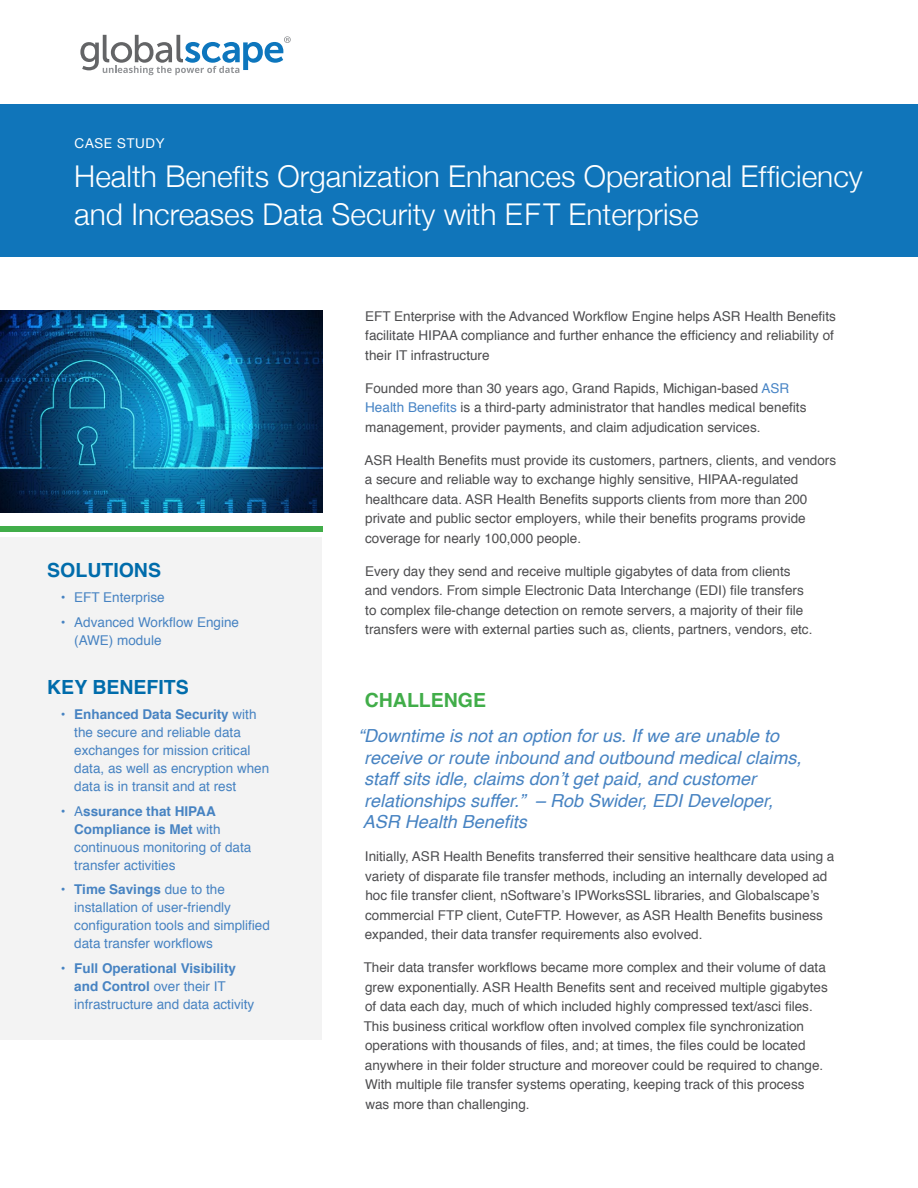
<style>
.page{position:relative;width:918px;height:1188px;background:#fff}
.page>*{position:absolute;margin:0;border:0;box-sizing:border-box;transform-origin:0 0}
.t1{font:300 30px/37.5px "Helvetica Neue";color:#fff}
.t2{font:700 19.5px "Helvetica";color:#006cab}
.t3{font:700 19.5px "Helvetica";color:#41ad49}
.t4{font:italic 18px/21.6px "Helvetica";color:#4783c2}
.t5{font:13.5px/19.5px "Helvetica";color:#4d4d4f}
.t6{font:13.5px/18px "Helvetica";color:#4783c2}
.t7{font:13.5px "Helvetica Neue";letter-spacing:.05em;color:#fff}
.s1{font-weight:700}
.s2{color:#4784c5}
</style>
<div class="page">
<div style="left:0;top:104px;width:918px;height:152px;background:#1075ba"></div>
<div style="left:0;top:537px;width:322px;height:503px;background:#f3f3f3"></div>
<div style="left:0;top:526px;width:322px;height:6px;background:#41ad49"></div>
<img style="left:0;top:311px;width:322px;height:202px">
<svg style="left:80px;top:35px;width:211px;height:40px"></svg>
<p class="t7" style="left:75px;top:134px;width:91px">CASE STUDY</p>
<h1 class="t1" style="left:74px;top:156px;width:790px">Health Benefits Organization Enhances Operational Efficiency and Increases Data Security with EFT Enterprise</h1>
<h2 class="t2" style="left:47px;top:555px;width:115px">SOLUTIONS</h2>
<p class="t6" style="left:61px;top:589px;width:106px">• EFT Enterprise</p>
<p class="t6" style="left:74px;top:613px;width:166px;text-indent:-14px">• Advanced Workflow Engine (AWE) module</p>
<h2 class="t2" style="left:47px;top:672px;width:143px">KEY BENEFITS</h2>
<p class="t6" style="left:74px;top:706px;width:197px;text-indent:-14px"><span class="s1">• Enhanced Data Security</span> with the secure and reliable data exchanges for mission critical data, as well as encryption when data is in transit and at rest</p>
<p class="t6" style="left:74px;top:802px;width:179px;text-indent:-14px">• A<span class="s1">ssurance that HIPAA<br>Compliance is Met</span> with continuous monitoring of data transfer activities</p>
<p class="t6" style="left:74px;top:881px;width:197px;text-indent:-14px"><span class="s1">• Time Savings</span> due to the installation of user-friendly configuration tools and simplified data transfer workflows</p>
<p class="t6" style="left:74px;top:960px;width:182px;text-indent:-14px"><span class="s1">• Full Operational Visibility and Control</span> over their IT infrastructure and data activity</p>
<p class="t5" style="left:365px;top:307px;width:472px">EFT Enterprise with the Advanced Workflow Engine helps ASR Health Benefits facilitate HIPAA compliance and further enhance the efficiency and reliability of their IT infrastructure</p>
<p class="t5" style="left:365px;top:379px;width:443px">Founded more than 30 years ago, Grand Rapids, Michigan-based <span class="s2">ASR<br>Health Benefits</span> is a third-party administrator that handles medical benefits management, provider payments, and claim adjudication services.</p>
<p class="t5" style="left:364px;top:451px;width:473px">ASR Health Benefits must provide its customers, partners, clients, and vendors a secure and reliable way to exchange highly sensitive, HIPAA-regulated healthcare data. ASR Health Benefits supports clients from more than 200 private and public sector employers, while their benefits programs provide coverage for nearly 100,000 people.</p>
<p class="t5" style="left:365px;top:561px;width:449px">Every day they send and receive multiple gigabytes of data from clients and vendors. From simple Electronic Data Interchange (EDI) file transfers to complex file-change detection on remote servers, a majority of their file transfers were with external parties such as, clients, partners, vendors, etc.</p>
<h2 class="t3" style="left:365px;top:684px;width:123px">CHALLENGE</h2>
<h3 class="t4" style="left:358px;top:725px;width:445px">“Downtime is not an option for us. If we are unable to receive or route inbound and outbound medical claims, staff sits idle, claims don’t get paid, and customer relationships suffer.” – Rob Swider, EDI Developer, ASR Health Benefits</h3>
<p class="t5" style="left:365px;top:847px;width:471px">Initially, ASR Health Benefits transferred their sensitive healthcare data using a variety of disparate file transfer methods, including an internally developed ad hoc file transfer client, nSoftware’s IPWorksSSL libraries, and Globalscape’s commercial FTP client, CuteFTP. However, as ASR Health Benefits business expanded, their data transfer requirements also evolved.</p>
<p class="t5" style="left:364px;top:958px;width:466px">Their data transfer workflows became more complex and their volume of data grew exponentially. ASR Health Benefits sent and received multiple gigabytes of data each day, much of which included highly compressed text/asci files.<br>This business critical workflow often involved complex file synchronization operations with thousands of files, and; at times, the files could be located anywhere in their folder structure and moreover could be required to change.<br>With multiple file transfer systems operating, keeping track of this process was more than challenging.</p>
</div>
